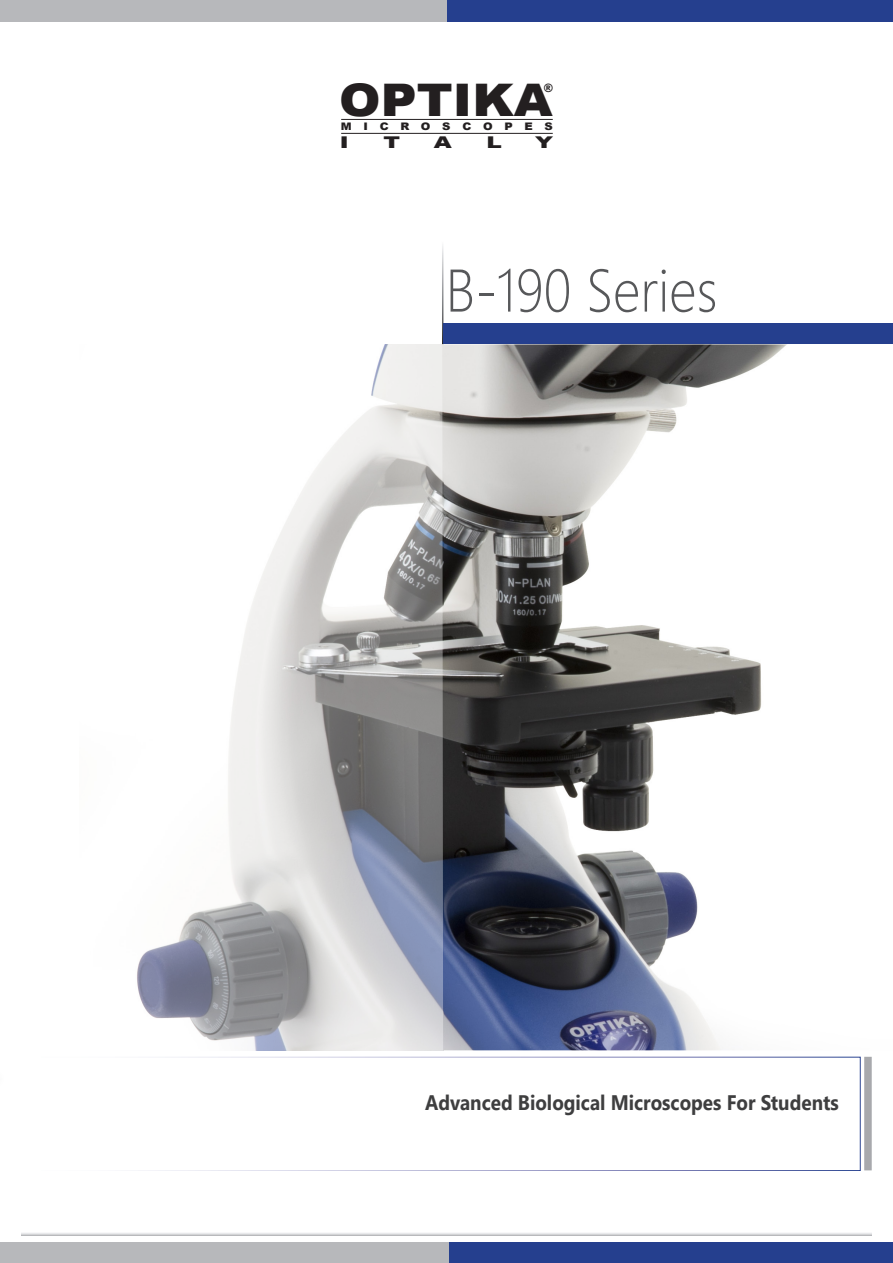
<style>
.page{position:relative;width:893px;height:1263px;background:#fff}
.page>*{position:absolute;margin:0;border:0;box-sizing:border-box;transform-origin:0 0}
.t1{font:300 60px "Segoe UI";color:#57585a;scale:.9 1}
.t2{font:900 44.85px "Arial";color:#231f20;scale:1.11 1}
.Normale{font:700 21px "Segoe UI";color:#3e3e3f;scale:.9 1}
.t3{font:900 16.2px "Arial";color:#231f20;scale:1.43 1}
.t4{font:900 11.55px "Arial";color:#231f20}
.t5{font:900 10.35px "Arial";letter-spacing:1.015em;color:#231f20;scale:1.11 1}
</style>
<div class="page">
<div style="left:864px;top:1057px;width:8px;height:113px;background:#a8a9ad"></div>
<img style="left:137px;top:344px;width:650px;height:706px">
<div style="left:443px;top:323px;width:450px;height:21px;background:#253f8e"></div>
<div style="left:447px;top:1242px;width:446px;height:21px;background:#253f8e"></div>
<div style="left:447px;top:0;width:446px;height:21px;background:#253f8e"></div>
<div style="left:0;top:0;width:447px;height:21px;background:#b7b8bb"></div>
<svg style="left:21px;top:1233px;width:851px;height:2px"></svg>
<hr style="left:341px;top:119px;width:212px;height:1px;background:#231f20">
<hr style="left:341px;top:133px;width:212px;height:1px;background:#231f20">
<div style="left:0;top:1242px;width:449px;height:21px;background:#b7b8bb"></div>
<svg style="left:148px;top:1057px;width:712px;height:114px"></svg>
<h2 class="t2" style="left:339px;top:67px;width:194px">OPTIKA</h2>
<p class="t5" style="left:341px;top:119px;width:192px">MICROSCOPES</p>
<p class="t4" style="left:544px;top:80px;width:11px">®</p>
<p class="t3" style="left:340px;top:130px;width:8px">I</p>
<p class="t3" style="left:384px;top:130px;width:13px">T</p>
<p class="t3" style="left:434px;top:130px;width:14px">A</p>
<p class="t3" style="left:487px;top:130px;width:12px">L</p>
<p class="t3" style="left:535px;top:130px;width:14px">Y</p>
<p class="t1" style="left:446px;top:234px;width:303px">B-190 Series</p>
<p class="Normale" style="left:425px;top:1082px;width:461px">Advanced Biological Microscopes For Students</p>
</div>
